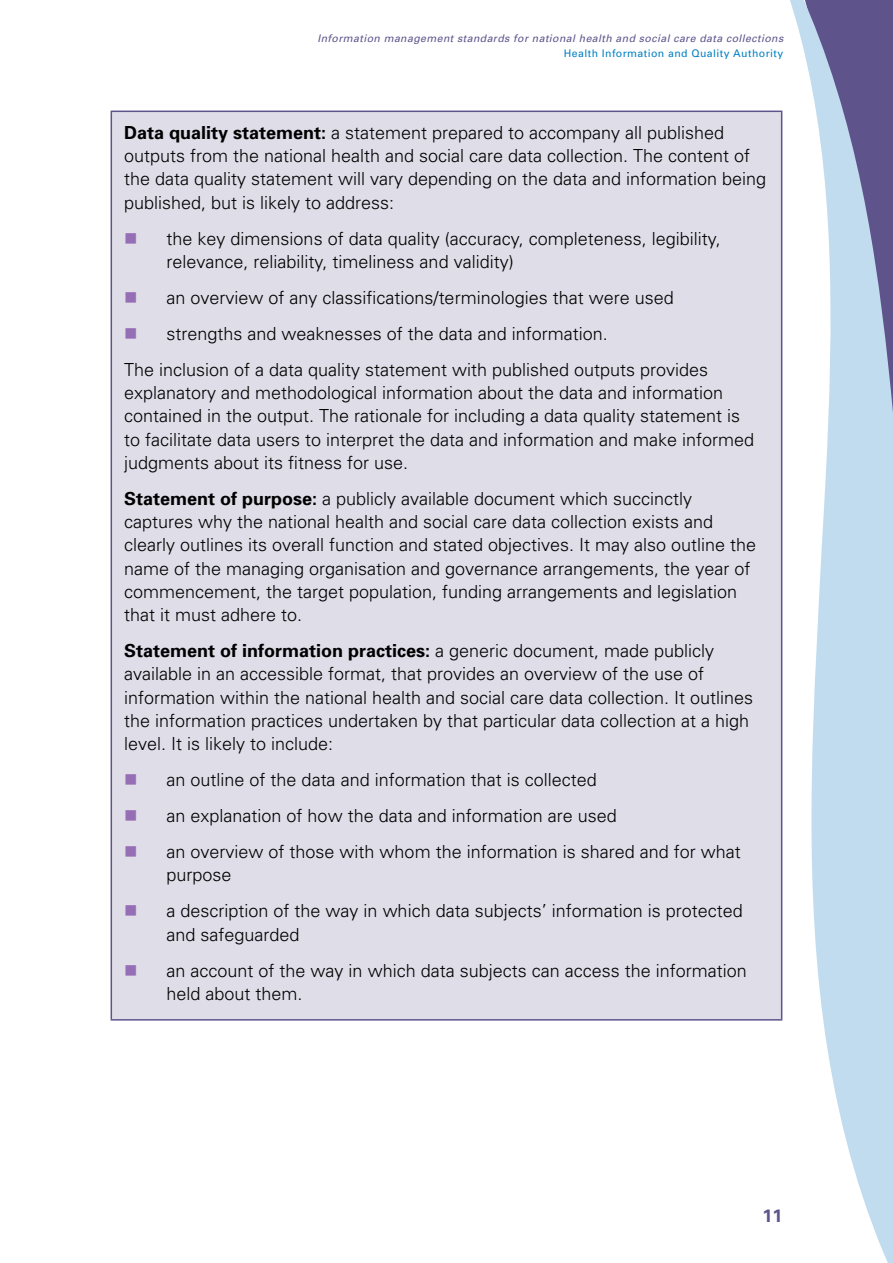
<style>
.page{position:relative;width:893px;height:1263px;background:#fff}
.page>*{position:absolute;margin:0;border:0;box-sizing:border-box;transform-origin:0 0}
.New_body_2017{font:300 18px/23.2px "Univers";color:#000}
.New_body_2017_indent{font:300 18px/23.2px "Univers";color:#000}
.New_body_2017_DATA{font:300 18px/23.2px "Univers";color:#000}
.t1{font:700 18px "Univers";color:#5e548b}
.t2{font:italic 10.5px "Univers";letter-spacing:.04em;color:#5e548b}
.t3{font:10.5px "Univers";letter-spacing:.04em;color:#0081c3}
.s1{font-weight:700}
.s2{color:#956eb6}
</style>
<div class="page">
<svg style="left:614px;top:0;width:279px;height:1263px"></svg>
<div style="left:111px;top:111px;width:671px;height:909px;background:#dfdde8"></div>
<hr style="left:111px;top:111px;width:671px;height:1px;background:#5e548b">
<hr style="left:111px;top:112px;width:1px;height:907px;background:#5e548b">
<hr style="left:781px;top:112px;width:1px;height:907px;background:#5e548b">
<hr style="left:111px;top:1019px;width:671px;height:1px;background:#5e548b">
<p class="t2" style="left:317px;top:32px;width:467px">Information management standards for national health and social care data collections</p>
<p class="t3" style="left:564px;top:47px;width:221px">Health Information and Quality Authority</p>
<p class="New_body_2017_DATA" style="left:124px;top:120px;width:644px"><span class="s1">Data quality statement:</span> a statement prepared to accompany all published outputs from the national health and social care data collection. The content of the data quality statement will vary depending on the data and information being published, but is likely to address:</p>
<p class="New_body_2017_indent" style="left:167px;top:226px;width:556px;text-indent:-43px"><span class="s2">■</span> the key dimensions of data quality (accuracy, completeness, legibility, relevance, reliability, timeliness and validity)</p>
<p class="New_body_2017_indent" style="left:124px;top:285px;width:551px"><span class="s2">■</span> an overview of any classifications/terminologies that were used</p>
<p class="New_body_2017_indent" style="left:124px;top:321px;width:485px"><span class="s2">■</span> strengths and weaknesses of the data and information.</p>
<p class="New_body_2017" style="left:124px;top:357px;width:632px">The inclusion of a data quality statement with published outputs provides explanatory and methodological information about the data and information contained in the output. The rationale for including a data quality statement is to facilitate data users to interpret the data and information and make informed judgments about its fitness for use.</p>
<p class="New_body_2017" style="left:124px;top:486px;width:634px"><span class="s1">Statement of purpose:</span> a publicly available document which succinctly captures why the national health and social care data collection exists and clearly outlines its overall function and stated objectives. It may also outline the name of the managing organisation and governance arrangements, the year of commencement, the target population, funding arrangements and legislation that it must adhere to.</p>
<p class="New_body_2017" style="left:124px;top:639px;width:631px"><span class="s1">Statement of information practices:</span> a generic document, made publicly available in an accessible format, that provides an overview of the use of information within the national health and social care data collection. It outlines the information practices undertaken by that particular data collection at a high level. It is likely to include:</p>
<p class="New_body_2017_indent" style="left:124px;top:768px;width:474px"><span class="s2">■</span> an outline of the data and information that is collected</p>
<p class="New_body_2017_indent" style="left:124px;top:804px;width:494px"><span class="s2">■</span> an explanation of how the data and information are used</p>
<p class="New_body_2017_indent" style="left:167px;top:840px;width:576px;text-indent:-43px"><span class="s2">■</span> an overview of those with whom the information is shared and for what purpose</p>
<p class="New_body_2017_indent" style="left:167px;top:899px;width:578px;text-indent:-43px"><span class="s2">■</span> a description of the way in which data subjects’ information is protected and safeguarded</p>
<p class="New_body_2017_indent" style="left:167px;top:958px;width:582px;text-indent:-43px"><span class="s2">■</span> an account of the way in which data subjects can access the information held about them.</p>
<p class="t1" style="left:762px;top:1204px;width:22px">11</p>
</div>
